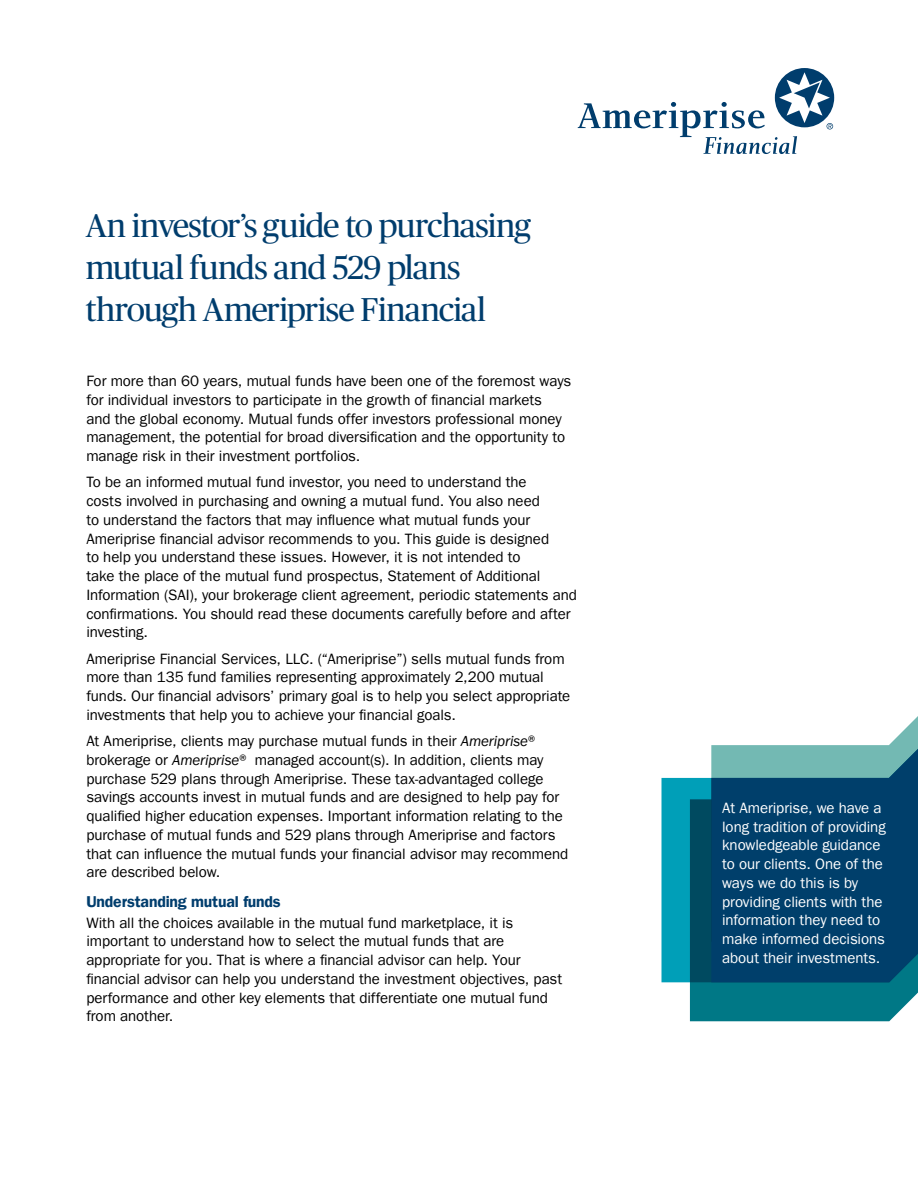
<style>
.page{position:relative;width:918px;height:1188px;background:#fff}
.page>*{position:absolute;margin:0;border:0;box-sizing:border-box;transform-origin:0 0}
.t1{font:33px/42px "Publico Headline Ofc";letter-spacing:-.025em;color:#003d6d}
.t2{font:700 15.75px "ITC Frank Goth For AMPF Dm";letter-spacing:-.01em;color:#003d6d}
.t3{font:15px/18.8px "ITC Frank Goth For AMPF";letter-spacing:-.005em;color:#000}
.t4{font:15px/18.8px "ITC Frank Goth For AMPF";letter-spacing:-.005em;color:#fff}
.s1{font-style:italic}
</style>
<div class="page">
<svg style="left:578px;top:68px;width:256px;height:86px"></svg>
<svg style="left:891px;top:716px;width:27px;height:27px"></svg>
<div style="left:690px;top:982px;width:228px;height:39px;background:#007886"></div>
<svg style="left:662px;top:743px;width:256px;height:239px;fill:#009fb8"></svg>
<svg style="left:711px;top:749px;width:207px;height:233px;background:#0d4d73"></svg>
<h1 class="t1" style="left:86px;top:203px;width:447px">An investor’s guide to purchasing mutual funds and 529 plans through Ameriprise Financial</h1>
<p class="t3" style="left:86px;top:372px;width:486px">For more than 60 years, mutual funds have been one of the foremost ways for individual investors to participate in the growth of financial markets<br>and the global economy. Mutual funds offer investors professional money management, the potential for broad diversification and the opportunity to manage risk in their investment portfolios.</p>
<p class="t3" style="left:86px;top:473px;width:492px">To be an informed mutual fund investor, you need to understand the<br>costs involved in purchasing and owning a mutual fund. You also need<br>to understand the factors that may influence what mutual funds your Ameriprise financial advisor recommends to you. This guide is designed<br>to help you understand these issues. However, it is not intended to<br>take the place of the mutual fund prospectus, Statement of Additional Information (SAI), your brokerage client agreement, periodic statements and confirmations. You should read these documents carefully before and after investing.</p>
<p class="t3" style="left:86px;top:649px;width:486px">Ameriprise Financial Services, LLC. (“Ameriprise”) sells mutual funds from more than 135 fund families representing approximately 2,200 mutual funds. Our financial advisors’ primary goal is to help you select appropriate investments that help you to achieve your financial goals.</p>
<p class="t3" style="left:86px;top:732px;width:483px">At Ameriprise, clients may purchase mutual funds in their <span class="s1">Ameriprise</span>® brokerage or <span class="s1">Ameriprise</span>® managed account(s). In addition, clients may purchase 529 plans through Ameriprise. These tax-advantaged college savings accounts invest in mutual funds and are designed to help pay for qualified higher education expenses. Important information relating to the purchase of mutual funds and 529 plans through Ameriprise and factors that can influence the mutual funds your financial advisor may recommend are described below.</p>
<p class="t2" style="left:86px;top:893px;width:196px">Understanding mutual funds</p>
<p class="t3" style="left:86px;top:913px;width:477px">With all the choices available in the mutual fund marketplace, it is important to understand how to select the mutual funds that are appropriate for you. That is where a financial advisor can help. Your financial advisor can help you understand the investment objectives, past performance and other key elements that differentiate one mutual fund from another.</p>
<p class="t4" style="left:722px;top:799px;width:165px">At Ameriprise, we have a long tradition of providing knowledgeable guidance to our clients. One of the ways we do this is by providing clients with the information they need to make informed decisions about their investments.</p>
</div>
